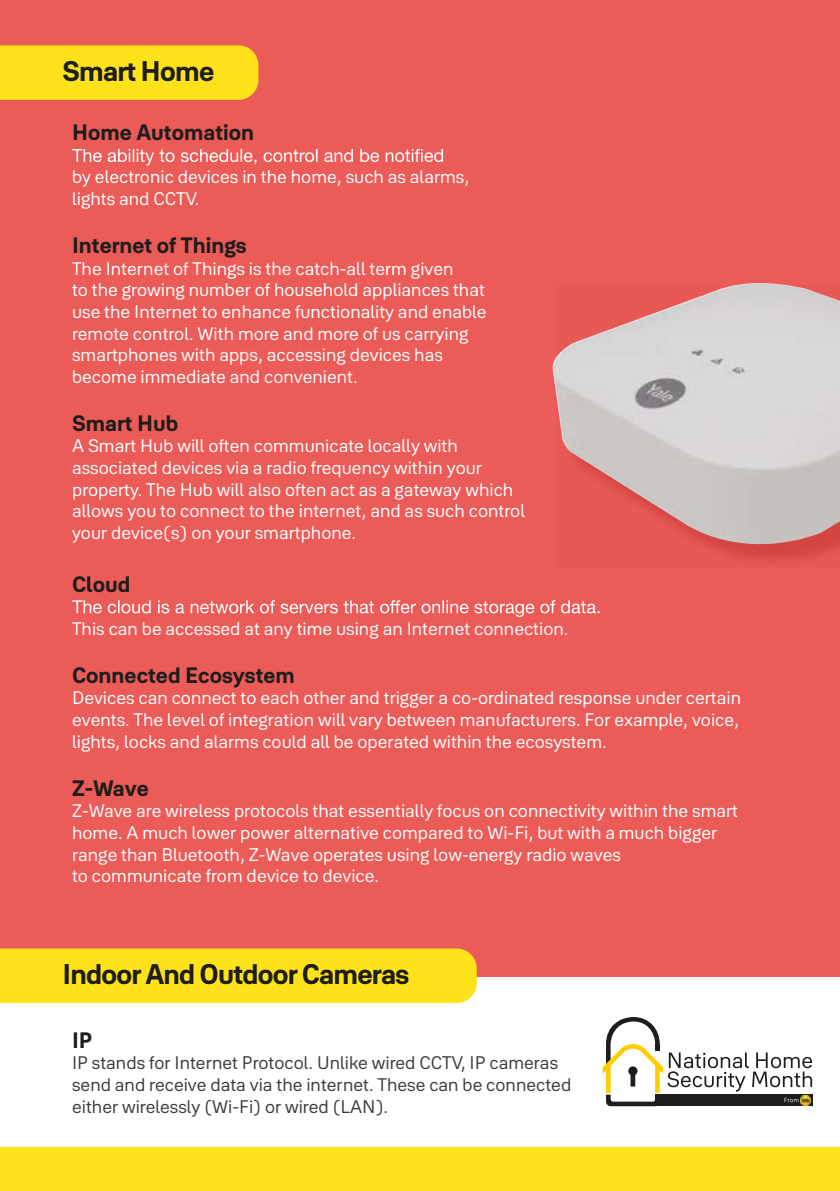
<style>
.page{position:relative;width:840px;height:1191px;background:#fff}
.page>*{position:absolute;margin:0;border:0;box-sizing:border-box;transform-origin:0 0}
.t1{font:700 28px "Yale Solis";letter-spacing:-.03em;color:#1d1d1b}
.t2{font:700 22px "Yale Solis";color:#1d1d1b}
.t3{font:18px/21.6px "Yale Solis";color:#fff}
.t4{font:18px/21.6px "Yale Solis";color:#3c3c3b}
</style>
<div class="page">
<div style="left:0;top:0;width:839px;height:977px;background:#eb5b58"></div>
<div style="left:0;top:45px;width:258px;height:55px;background:#ffe31a"></div>
<div style="left:0;top:948px;width:476px;height:55px;background:#ffe31a"></div>
<svg style="left:72px;top:149px;width:371px;height:17px"></svg>
<svg style="left:72px;top:600px;width:527px;height:17px"></svg>
<img style="left:552px;top:283px;width:287px;height:278px">
<div style="left:0;top:1147px;width:839px;height:44px;background:#ffe31a"></div>
<svg style="left:602px;top:1017px;width:209px;height:89px"></svg>
<h1 class="t1" style="left:62px;top:54px;width:153px">Smart Home</h1>
<p class="t2" style="left:72px;top:119px;width:183px">Home Automation</p>
<p class="t3" style="left:72px;top:166px;width:398px">by electronic devices in the home, such as alarms, lights and CCTV.</p>
<p class="t2" style="left:72px;top:232px;width:176px">Internet of Things</p>
<p class="t3" style="left:72px;top:257px;width:416px">The Internet of Things is the catch-all term given<br>to the growing number of household appliances that use the Internet to enhance functionality and enable remote control. With more and more of us carrying smartphones with apps, accessing devices has become immediate and convenient.</p>
<p class="t2" style="left:72px;top:410px;width:108px">Smart Hub</p>
<p class="t3" style="left:72px;top:435px;width:454px">A Smart Hub will often communicate locally with associated devices via a radio frequency within your property. The Hub will also often act as a gateway which allows you to connect to the internet, and as such control your device(s) on your smartphone.</p>
<p class="t2" style="left:72px;top:570px;width:60px">Cloud</p>
<p class="t3" style="left:72px;top:617px;width:497px">This can be accessed at any time using an Internet connection.</p>
<p class="t2" style="left:72px;top:662px;width:224px">Connected Ecosystem</p>
<p class="t3" style="left:72px;top:687px;width:670px;text-align:justify">Devices can connect to each other and trigger a co-ordinated response under certain events. The level of integration will vary between manufacturers. For example, voice, lights, locks and alarms could all be operated within the ecosystem.</p>
<p class="t2" style="left:72px;top:774px;width:78px">Z-Wave</p>
<p class="t3" style="left:72px;top:800px;width:667px">Z-Wave are wireless protocols that essentially focus on connectivity within the smart home. A much lower power alternative compared to Wi-Fi, but with a much bigger range than Bluetooth, Z-Wave operates using low-energy radio waves<br>to communicate from device to device.</p>
<h1 class="t1" style="left:62px;top:957px;width:348px">Indoor And Outdoor Cameras</h1>
<p class="t2" style="left:72px;top:1026px;width:22px">IP</p>
<p class="t4" style="left:72px;top:1052px;width:500px">IP stands for Internet Protocol. Unlike wired CCTV, IP cameras send and receive data via the internet. These can be connected either wirelessly (Wi-Fi) or wired (LAN).</p>
</div>
